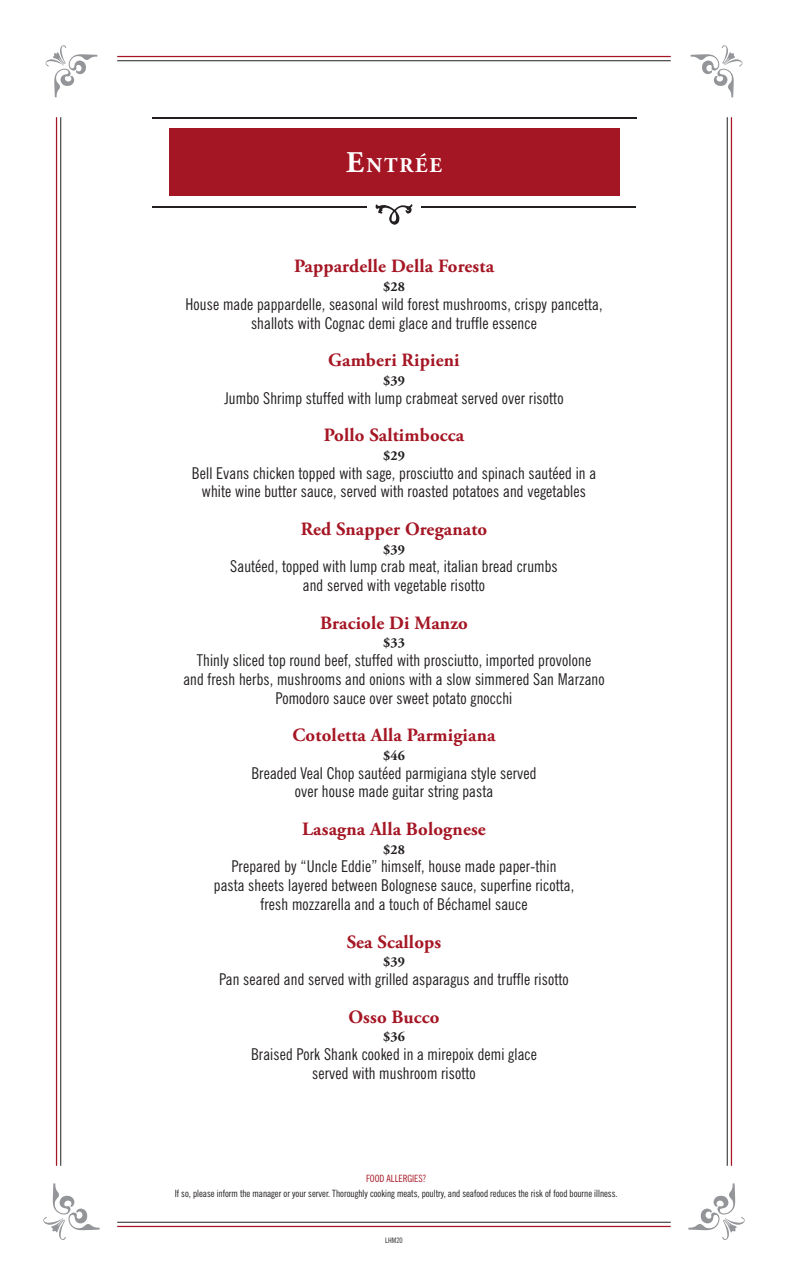
<style>
.page{position:relative;width:788px;height:1283px;background:#fff}
.page>*{position:absolute;margin:0;border:0;box-sizing:border-box;transform-origin:0 0}
.t1{font:700 21px "Adobe Garamond Pro";letter-spacing:.085em;color:#fff}
.t2{font:700 18.75px "Adobe Garamond Pro";letter-spacing:.01em;color:#a51624}
.t3{font:condensed 16.25px/18.8px "News Gothic BT";letter-spacing:.01em;color:#231f20;text-align:center}
.t4{font:700 13.75px "Adobe Garamond Pro";letter-spacing:.01em;color:#231f20}
.t5{font:condensed 10px "News Gothic BT";color:#231f20}
.t6{font:condensed 10px "News Gothic BT";color:#a51624}
.t7{font:condensed 7.5px "News Gothic BT";color:#231f20}
.s1{font-size:30px}
</style>
<div class="page">
<div style="left:169px;top:128px;width:450px;height:68px;background:#a51624"></div>
<hr style="left:152px;top:117px;width:484px;height:2px;background:#231f20">
<hr style="left:152px;top:206px;width:214px;height:1px;background:#231f20">
<hr style="left:421px;top:206px;width:215px;height:1px;background:#231f20">
<svg style="left:375px;top:204px;width:37px;height:21px"></svg>
<hr style="left:56px;top:117px;width:1px;height:1048px;background:#a51624">
<hr style="left:117px;top:56px;width:553px;height:1px;background:#a51624">
<hr style="left:117px;top:1225px;width:553px;height:2px;background:#a51624">
<hr style="left:730px;top:117px;width:2px;height:1048px;background:#a51624">
<svg style="left:45px;top:45px;width:52px;height:52px"></svg>
<svg style="left:43px;top:1183px;width:57px;height:57px"></svg>
<svg style="left:690px;top:45px;width:52px;height:52px"></svg>
<svg style="left:688px;top:1183px;width:56px;height:57px"></svg>
<hr style="left:726px;top:117px;width:1px;height:1048px;background:#231f20">
<hr style="left:117px;top:1221px;width:553px;height:1px;background:#231f20">
<hr style="left:60px;top:117px;width:1px;height:1048px;background:#231f20">
<hr style="left:117px;top:60px;width:553px;height:1px;background:#231f20">
<svg style="left:420px;top:153px;width:5px;height:4px"></svg>
<p class="t1" style="left:346px;top:153px;width:97px"><span class="s1">E</span>NTREE</p>
<p class="t2" style="left:294px;top:255px;width:201px">Pappardelle Della Foresta</p>
<p class="t4" style="left:383px;top:279px;width:23px">$28</p>
<p class="t3" style="left:185px;top:294px;width:418px">House made pappardelle, seasonal wild forest mushrooms, crispy pancetta, shallots with Cognac demi glace and truffle essence</p>
<p class="t2" style="left:328px;top:349px;width:133px">Gamberi Ripieni</p>
<p class="t4" style="left:383px;top:372px;width:23px">$39</p>
<p class="t3" style="left:224px;top:388px;width:340px">Jumbo Shrimp stuffed with lump crabmeat served over risotto</p>
<p class="t2" style="left:324px;top:424px;width:142px">Pollo Saltimbocca</p>
<p class="t4" style="left:383px;top:447px;width:23px">$29</p>
<p class="t3" style="left:192px;top:463px;width:405px">Bell Evans chicken topped with sage, prosciutto and spinach sautéed in a white wine butter sauce, served with roasted potatoes and vegetables</p>
<p class="t2" style="left:300px;top:518px;width:188px">Red Snapper Oreganato</p>
<p class="t4" style="left:383px;top:541px;width:23px">$39</p>
<p class="t3" style="left:230px;top:557px;width:329px">Sautéed, topped with lump crab meat, italian bread crumbs and served with vegetable risotto</p>
<p class="t2" style="left:320px;top:612px;width:149px">Braciole Di Manzo</p>
<p class="t4" style="left:383px;top:635px;width:23px">$33</p>
<p class="t3" style="left:183px;top:651px;width:422px">Thinly sliced top round beef, stuffed with prosciutto, imported provolone<br>and fresh herbs, mushrooms and onions with a slow simmered San Marzano<br>Pomodoro sauce over sweet potato gnocchi</p>
<p class="t2" style="left:292px;top:724px;width:204px">Cotoletta Alla Parmigiana</p>
<p class="t4" style="left:383px;top:747px;width:23px">$46</p>
<p class="t3" style="left:251px;top:763px;width:287px">Breaded Veal Chop sautéed parmigiana style served over house made guitar string pasta</p>
<p class="t2" style="left:302px;top:818px;width:185px">Lasagna Alla Bolognese</p>
<p class="t4" style="left:383px;top:841px;width:23px">$28</p>
<p class="t3" style="left:214px;top:857px;width:362px">Prepared by “Uncle Eddie” himself, house made paper-thin<br>pasta sheets layered between Bolognese sauce, superfine ricotta, fresh mozzarella and a touch of Béchamel sauce</p>
<p class="t2" style="left:346px;top:930px;width:96px">Sea Scallops</p>
<p class="t4" style="left:383px;top:954px;width:23px">$39</p>
<p class="t3" style="left:219px;top:969px;width:351px">Pan seared and served with grilled asparagus and truffle risotto</p>
<p class="t2" style="left:348px;top:1005px;width:93px">Osso Bucco</p>
<p class="t4" style="left:383px;top:1029px;width:23px">$36</p>
<p class="t3" style="left:251px;top:1044px;width:287px">Braised Pork Shank cooked in a mirepoix demi glace served with mushroom risotto</p>
<p class="t6" style="left:366px;top:1172px;width:62px">FOOD ALLERGIES?</p>
<p class="t5" style="left:175px;top:1187px;width:444px">If so, please inform the manager or your server. Thoroughly cooking meats, poultry, and seafood reduces the risk of food bourne illness.</p>
<p class="t7" style="left:385px;top:1236px;width:19px">LHM20</p>
</div>
